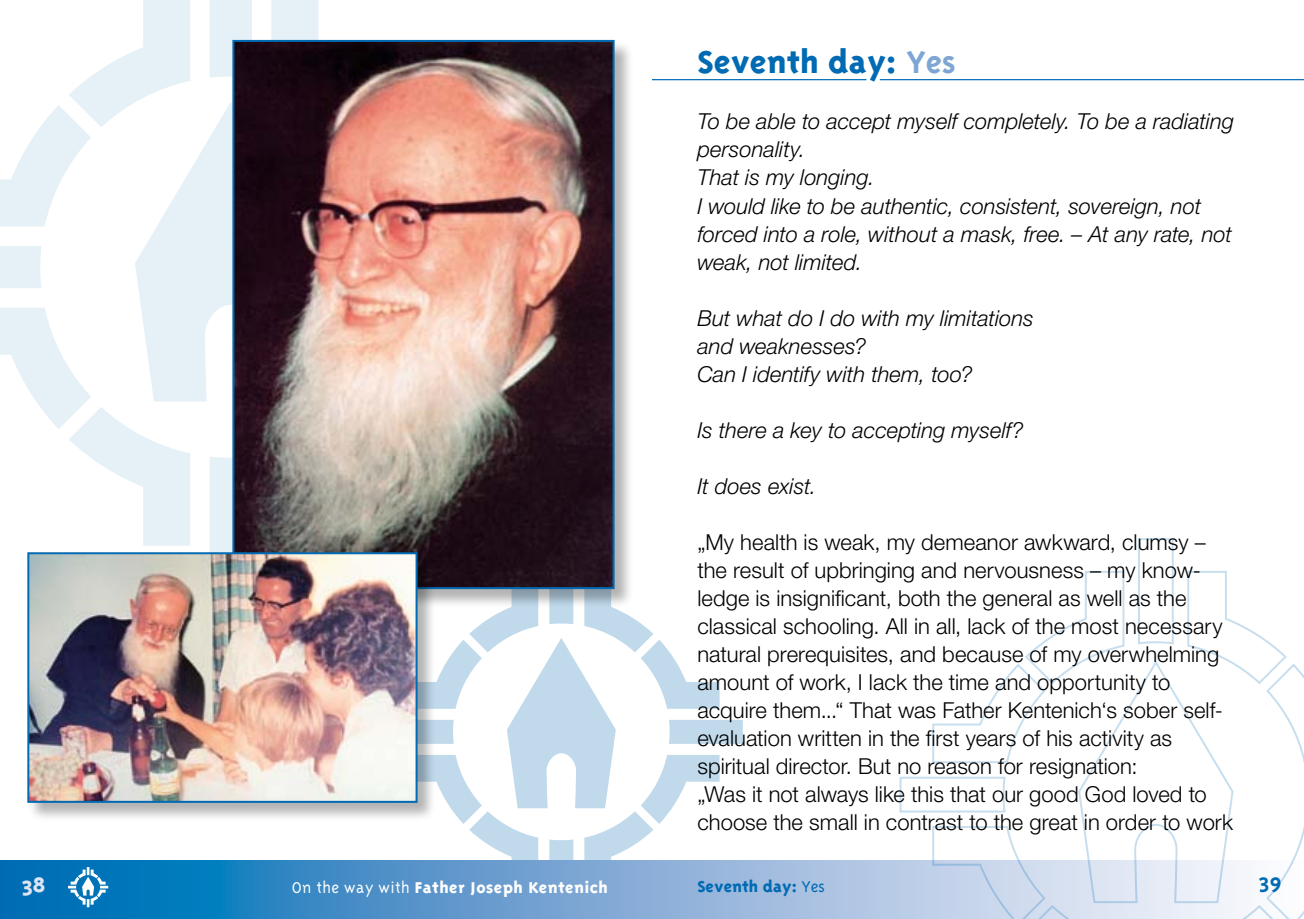
<style>
.page{position:relative;width:1304px;height:919px;background:#fff}
.page>*{position:absolute;margin:0;border:0;box-sizing:border-box;transform-origin:0 0}
.t1{font:800 36px "Triplex";color:#006ab3}
.t2{font:800 24px "Triplex";color:#dde4f3}
.t3{font:700 24px "Triplex";color:#006ab3}
.t4{font:300 22px/28px "Helvetica Neue LT Std";color:#000}
.t5{font:italic 300 22px/28px "Helvetica Neue LT Std";color:#000}
.t6{font:800 18px "Triplex";letter-spacing:.025em;color:#fff}
.t7{font:800 18px "Triplex";color:#006ab3}
.s1{font-weight:700;color:#7da6d4}
.s2{font-weight:300}
</style>
<div class="page">
<svg style="left:135px;top:102px;width:97px;height:299px;fill:#e6f0f7"></svg>
<div style="left:210px;top:457px;width:22px;height:95px;background:#e6f0f7"></div>
<svg style="left:436px;top:607px;width:307px;height:253px"></svg>
<svg style="left:271px;top:0;width:238px;height:40px"></svg>
<svg style="left:0;top:307px;width:190px;height:238px"></svg>
<svg style="left:0;top:0;width:190px;height:226px"></svg>
<div style="left:210px;top:0;width:42px;height:78px;background:#e6f0f7"></div>
<div style="left:0;top:246px;width:41px;height:42px;background:#e6f0f7"></div>
<svg style="left:0;top:860px;width:900px;height:58px;background:#5999cc"></svg>
<hr style="left:880px;top:79px;width:424px;height:1px;background:#006ab3">
<hr style="left:652px;top:79px;width:214px;height:1px;background:#006ab3">
<div style="left:232px;top:40px;width:401px;height:567px;background:#000;opacity:.3"></div>
<img style="left:235px;top:43px;width:377px;height:543px">
<div style="left:232px;top:40px;width:383px;height:549px;border:2px solid #006ab3"></div>
<div style="left:27px;top:552px;width:409px;height:269px;background:#000;opacity:.3"></div>
<img style="left:30px;top:555px;width:385px;height:244px">
<div style="left:27px;top:552px;width:391px;height:250px;border:2px solid #006ab3"></div>
<svg style="left:68px;top:866px;width:40px;height:41px"></svg>
<svg style="left:900px;top:538px;width:404px;height:380px"></svg>
<h1 class="t1" style="left:697px;top:42px;width:260px">Seventh day: <span class="s1">Yes</span></h1>
<p class="t5" style="left:697px;top:107px;width:538px">To be able to accept myself completely. To be a radiating personality.<br>That is my longing.<br>I would like to be authentic, consistent, sovereign, not forced into a role, without a mask, free. – At any rate, not weak, not limited.</p>
<p class="t5" style="left:697px;top:303px;width:338px">But what do I do with my limitations and weaknesses?<br>Can I identify with them, too?</p>
<p class="t5" style="left:697px;top:415px;width:328px">Is there a key to accepting myself?</p>
<p class="t5" style="left:697px;top:471px;width:120px">It does exist.</p>
<p class="t4" style="left:697px;top:527px;width:537px">„My health is weak, my demeanor awkward, clumsy – the result of upbringing and nervousness – my know&shy;ledge is insignificant, both the general as well as the classical schooling. All in all, lack of the most necessary natural prerequisites, and because of my overwhelming amount of work, I lack the time and opportunity to acquire them...“ That was Father Kentenich‘s sober self&shy;evaluation written in the first years of his activity as spiritual director. But no reason for resignation:<br>„Was it not always like this that our good God loved to choose the small in contrast to the great in order to work</p>
<p class="t2" style="left:21px;top:871px;width:25px">38</p>
<p class="t6" style="left:292px;top:876px;width:318px"><span class="s2">On the way with</span> Father Joseph Kentenich</p>
<p class="t7" style="left:697px;top:876px;width:129px">Seventh day: <span class="s2">Yes</span></p>
<p class="t3" style="left:1259px;top:870px;width:24px">39</p>
</div>
